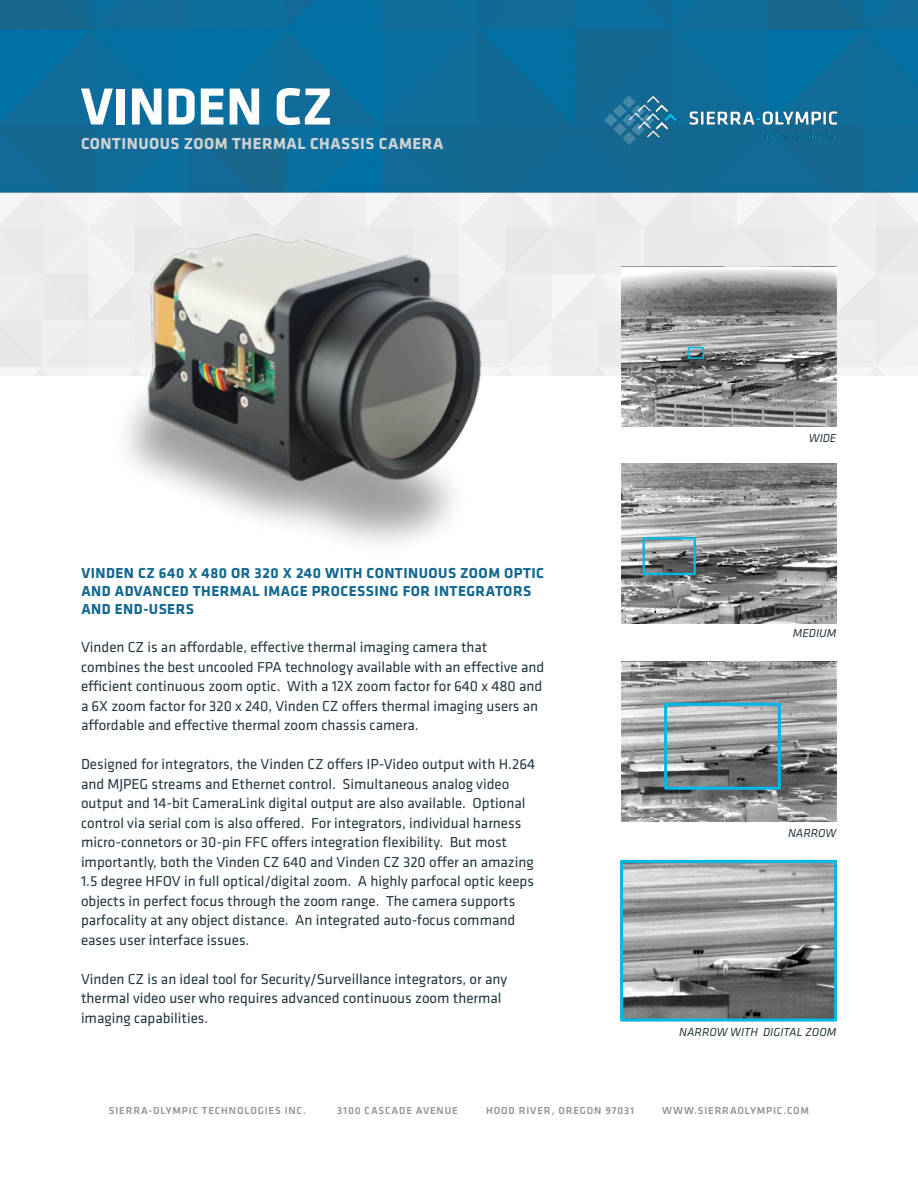
<style>
.page{position:relative;width:918px;height:1188px;background:#fff}
.page>*{position:absolute;margin:0;border:0;box-sizing:border-box;transform-origin:0 0}
.t1{font:700 54px "Klavika";color:#fff}
.t2{font:700 16.5px "Klavika";letter-spacing:.03em;color:#d1d3d4}
.t3{font:15px/19.5px "Klavika";color:#243842}
.t4{font:700 15px/18px "Klavika";letter-spacing:.03em;color:#136991}
.t5{font:italic 12px "Klavika";color:#243842}
.t6{font:500 10.5px "Klavika";letter-spacing:.08em;color:#939598}
</style>
<div class="page">
<img style="left:0;top:0;width:918px;height:376px">
<img style="left:591px;top:88px;width:267px;height:74px">
<img style="left:72px;top:200px;width:500px;height:343px">
<img style="left:621px;top:267px;width:216px;height:160px">
<img style="left:621px;top:463px;width:216px;height:161px">
<img style="left:621px;top:662px;width:216px;height:160px">
<img style="left:624px;top:864px;width:209px;height:154px">
<div style="left:688px;top:347px;width:16px;height:12px;border:2px solid #00b7e7"></div>
<div style="left:643px;top:537px;width:53px;height:38px;border:2px solid #00b7e7"></div>
<div style="left:664px;top:703px;width:117px;height:87px;border:3px solid #00b7e7"></div>
<div style="left:620px;top:860px;width:217px;height:162px;border:3px solid #00b7e7"></div>
<h1 class="t1" style="left:81px;top:68px;width:253px">VINDEN CZ</h1>
<p class="t2" style="left:81px;top:131px;width:364px">CONTINUOUS ZOOM THERMAL CHASSIS CAMERA</p>
<p class="t4" style="left:81px;top:563px;width:464px">VINDEN CZ 640 X 480 OR 320 X 240 WITH CONTINUOUS ZOOM OPTIC<br>AND ADVANCED THERMAL IMAGE PROCESSING FOR INTEGRATORS<br>AND END-USERS</p>
<p class="t3" style="left:81px;top:637px;width:465px">Vinden CZ is an affordable, effective thermal imaging camera that combines the best uncooled FPA technology available with an effective and efficient continuous zoom optic. With a 12X zoom factor for 640 x 480 and a 6X zoom factor for 320 x 240, Vinden CZ offers thermal imaging users an affordable and effective thermal zoom chassis camera.</p>
<p class="t3" style="left:81px;top:754px;width:456px">Designed for integrators, the Vinden CZ offers IP-Video output with H.264 and MJPEG streams and Ethernet control. Simultaneous analog video output and 14-bit CameraLink digital output are also available. Optional control via serial com is also offered. For integrators, individual harness micro-connetors or 30-pin FFC offers integration flexibility. But most importantly, both the Vinden CZ 640 and Vinden CZ 320 offer an amazing 1.5 degree HFOV in full optical/digital zoom. A highly parfocal optic keeps objects in perfect focus through the zoom range. The camera supports parfocality at any object distance. An integrated auto-focus command eases user interface issues.</p>
<p class="t3" style="left:81px;top:969px;width:428px">Vinden CZ is an ideal tool for Security/Surveillance integrators, or any thermal video user who requires advanced continuous zoom thermal imaging capabilities.</p>
<p class="t5" style="left:809px;top:430px;width:29px">WIDE</p>
<p class="t5" style="left:793px;top:626px;width:45px">MEDIUM</p>
<p class="t5" style="left:788px;top:826px;width:50px">NARROW</p>
<p class="t5" style="left:679px;top:1025px;width:159px">NARROW WITH DIGITAL ZOOM</p>
<p class="t6" style="left:109px;top:1104px;width:199px">SIERRA-OLYMPIC TECHNOLOGIES INC.</p>
<p class="t6" style="left:337px;top:1104px;width:122px">3100 CASCADE AVENUE</p>
<p class="t6" style="left:486px;top:1104px;width:149px">HOOD RIVER, OREGON 97031</p>
<p class="t6" style="left:662px;top:1104px;width:148px">WWW.SIERRAOLYMPIC.COM</p>
</div>
